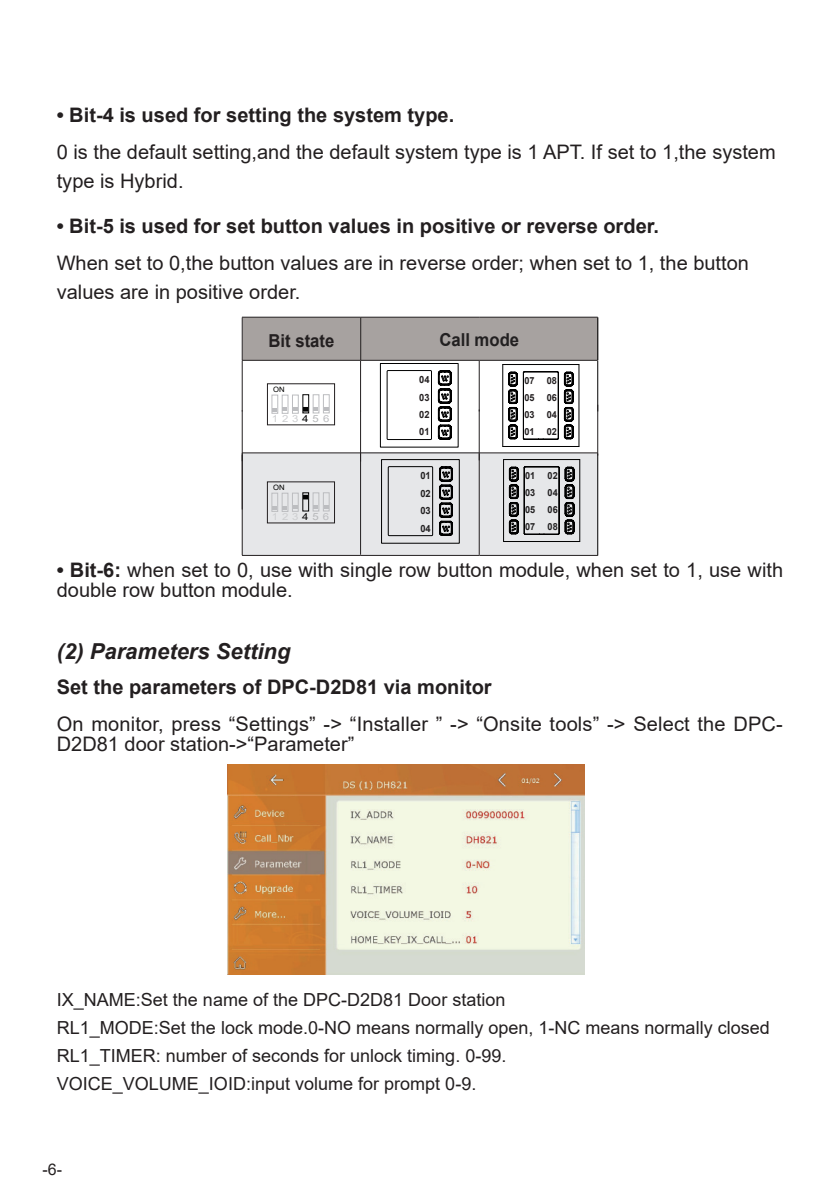
<style>
.page{position:relative;width:840px;height:1191px;background:#fff}
.page>*{position:absolute;margin:0;border:0;box-sizing:border-box;transform-origin:0 0}
.t1{font:italic 700 22px "Arial";color:#231f20}
.t2{font:20px/29px "Arial";color:#231f20}
.t3{font:700 20px "Arial";color:#231f20}
.t4{font:18px/28px "Arial";color:#231f20}
.t5{font:700 17.8px "Arial";color:#231f20;scale:.94 1}
.t6{font:700 17.8px "Arial";color:#222021;scale:.94 1}
.t7{font:16px "Arial";color:#231f20}
.t8{font:700 10px/17.4px "Arial";color:#231f20;text-align:justify;scale:.94 1}
.t9{font:700 10px/17.4px "Arial";color:#222021;text-align:justify;scale:.94 1}
.t10{font:700 9.8px/17px "Arial";color:#231f20;text-align:justify;scale:.94 1}
.t11{font:700 9.8px/17px "Arial";color:#222021;text-align:justify;scale:.94 1}
.t12{font:9.6px "Arial";letter-spacing:.335em;color:#cdced0;scale:1.17 1}
.t13{font:7.4px "Arial";color:#000;scale:1.04 1}
.s1{color:#030303}
.s2{color:#b5b6b8}
.s3{color:#bcbdc0}
.s4{font-weight:700}
</style>
<div class="page">
<div style="left:243px;top:318px;width:354px;height:42px;background:#a7a2a0"></div>
<div style="left:479px;top:453px;width:118px;height:102px;background:#e6e7e9"></div>
<div style="left:360px;top:452px;width:118px;height:103px;background:#e6e7e9"></div>
<div style="left:242px;top:453px;width:118px;height:102px;background:#e6e7e9"></div>
<hr style="left:242px;top:452px;width:118px;height:1px;background:#231f20">
<hr style="left:360px;top:452px;width:119px;height:1px;background:#231f20">
<hr style="left:360px;top:317px;width:119px;height:1px;background:#231f20">
<hr style="left:360px;top:360px;width:119px;height:1px;background:#231f20">
<hr style="left:597px;top:360px;width:1px;height:51px;background:#030303">
<hr style="left:597px;top:453px;width:1px;height:102px;background:#030303">
<hr style="left:478px;top:360px;width:1px;height:51px;background:#231f20">
<hr style="left:242px;top:317px;width:118px;height:1px;background:#231f20">
<hr style="left:242px;top:317px;width:1px;height:43px;background:#231f20">
<hr style="left:360px;top:317px;width:1px;height:43px;background:#231f20">
<hr style="left:242px;top:360px;width:118px;height:1px;background:#231f20">
<hr style="left:479px;top:317px;width:118px;height:1px;background:#231f20">
<hr style="left:479px;top:360px;width:118px;height:1px;background:#231f20">
<hr style="left:597px;top:317px;width:1px;height:43px;background:#030303">
<hr style="left:479px;top:452px;width:118px;height:1px;background:#231f20">
<hr style="left:478px;top:453px;width:1px;height:102px;background:#231f20">
<hr style="left:242px;top:360px;width:1px;height:51px;background:#231f20">
<hr style="left:360px;top:360px;width:1px;height:51px;background:#231f20">
<hr style="left:360px;top:453px;width:1px;height:102px;background:#231f20">
<div style="left:323px;top:394px;width:6px;height:19px;border:1px solid #bcbdc0"></div>
<svg style="left:324px;top:407px;width:4px;height:4px"></svg>
<div style="left:313px;top:394px;width:6px;height:19px;border:1px solid #bcbdc0"></div>
<div style="left:302px;top:394px;width:7px;height:19px;border:1px solid #030303"></div>
<svg style="left:303px;top:407px;width:15px;height:4px"></svg>
<div style="left:380px;top:363px;width:78px;height:84px;border:1px solid #000"></div>
<svg style="left:386px;top:370px;width:65px;height:70px"></svg>
<hr style="left:360px;top:411px;width:1px;height:50px;background:#231f20">
<hr style="left:478px;top:409px;width:1px;height:51px;background:#231f20">
<hr style="left:597px;top:405px;width:1px;height:50px;background:#231f20">
<hr style="left:242px;top:410px;width:1px;height:51px;background:#231f20">
<hr style="left:502px;top:446px;width:76px;height:1px;background:#000">
<hr style="left:502px;top:364px;width:1px;height:82px;background:#000">
<hr style="left:502px;top:364px;width:76px;height:1px;background:#000">
<hr style="left:578px;top:364px;width:1px;height:82px;background:#000">
<svg style="left:508px;top:371px;width:65px;height:69px"></svg>
<hr style="left:503px;top:541px;width:76px;height:1px;background:#000">
<hr style="left:503px;top:459px;width:1px;height:82px;background:#000">
<hr style="left:503px;top:459px;width:76px;height:1px;background:#000">
<hr style="left:579px;top:459px;width:1px;height:82px;background:#000">
<svg style="left:508px;top:466px;width:66px;height:69px"></svg>
<div style="left:381px;top:459px;width:78px;height:84px;border:1px solid #000"></div>
<svg style="left:387px;top:466px;width:65px;height:70px"></svg>
<hr style="left:242px;top:455px;width:1px;height:100px;background:#231f20">
<hr style="left:242px;top:555px;width:118px;height:1px;background:#231f20">
<hr style="left:360px;top:555px;width:119px;height:1px;background:#231f20">
<hr style="left:479px;top:555px;width:118px;height:1px;background:#231f20">
<div style="left:292px;top:395px;width:6px;height:18px;border:1px solid #bcbdc0"></div>
<svg style="left:293px;top:407px;width:4px;height:4px"></svg>
<div style="left:282px;top:395px;width:6px;height:18px;border:1px solid #bcbdc0"></div>
<div style="left:271px;top:395px;width:7px;height:18px;border:1px solid #bcbdc0"></div>
<svg style="left:272px;top:408px;width:15px;height:3px"></svg>
<div style="left:323px;top:492px;width:6px;height:19px;border:1px solid #bcbdc0"></div>
<svg style="left:324px;top:505px;width:4px;height:4px"></svg>
<div style="left:312px;top:492px;width:7px;height:19px;border:1px solid #bcbdc0"></div>
<svg style="left:313px;top:505px;width:5px;height:4px"></svg>
<div style="left:302px;top:492px;width:7px;height:19px;border:1px solid #030303"></div>
<svg style="left:303px;top:495px;width:5px;height:4px"></svg>
<div style="left:292px;top:493px;width:6px;height:18px;border:1px solid #bcbdc0"></div>
<svg style="left:293px;top:505px;width:4px;height:4px"></svg>
<div style="left:282px;top:493px;width:6px;height:18px;border:1px solid #bcbdc0"></div>
<div style="left:271px;top:493px;width:7px;height:18px;border:1px solid #bcbdc0"></div>
<svg style="left:272px;top:506px;width:15px;height:3px"></svg>
<img style="left:227px;top:764px;width:357px;height:210px">
<p class="t3" style="left:57px;top:100px;width:399px">• Bit-4 is used for setting the system type.</p>
<p class="t2" style="left:57px;top:137px;width:720px">0 is the default setting,and the default system type is 1 APT. If set to 1,the system type is Hybrid.</p>
<p class="t3" style="left:57px;top:212px;width:603px">• Bit-5 is used for set button values in positive or reverse order.</p>
<p class="t2" style="left:57px;top:249px;width:693px">When set to 0,the button values are in reverse order; when set to 1, the button values are in positive order.</p>
<p class="t5" style="left:268px;top:328px;width:72px">Bit state</p>
<p class="t6" style="left:439px;top:327px;width:86px">Call mode</p>
<p class="t13" style="left:273px;top:384px;width:13px">ON</p>
<p class="t8" style="left:419px;top:371px;width:12px">04<br>03<br>02<br>01</p>
<p class="t10" style="left:546px;top:372px;width:12px">08<br>06<br>04<br>02</p>
<p class="t10" style="left:524px;top:372px;width:12px">07<br>05<br>03<br>01</p>
<p class="t12" style="left:272px;top:412px;width:50px">123<span class="s1">4</span><span class="s2">5</span><span class="s3">6</span></p>
<p class="t13" style="left:273px;top:482px;width:13px">ON</p>
<p class="t12" style="left:272px;top:510px;width:50px">123<span class="s1">4</span><span class="s2">5</span><span class="s3">6</span></p>
<p class="t9" style="left:420px;top:467px;width:12px">01<br>02<br>03<br>04</p>
<p class="t11" style="left:525px;top:467px;width:12px">01<br>03<br>05<br>07</p>
<p class="t11" style="left:547px;top:467px;width:12px">02<br>04<br>06<br>08</p>
<p class="t2" style="left:57px;top:559px;width:727px;line-height:20px"><span class="s4">• Bit-6:</span> when set to 0, use with single row button module, when set to 1, use with double row button module.</p>
<p class="t1" style="left:57px;top:636px;width:235px">(2) Parameters Setting</p>
<p class="t3" style="left:57px;top:673px;width:436px">Set the parameters of DPC-D2D81 via monitor</p>
<p class="t2" style="left:57px;top:714px;width:727px;line-height:20px">On monitor, press “Settings” -&gt; “Installer ” -&gt; “Onsite tools” -&gt; Select the DPC-<br>D2D81 door station-&gt;“Parameter”</p>
<p class="t4" style="left:57px;top:985px;width:714px">IX_NAME:Set the name of the DPC-D2D81 Door station<br>RL1_MODE:Set the lock mode.0-NO means normally open, 1-NC means normally closed RL1_TIMER: number of seconds for unlock timing. 0-99.<br>VOICE_VOLUME_IOID:input volume for prompt 0-9.</p>
<p class="t7" style="left:43px;top:1158px;width:21px">-6-</p>
</div>
